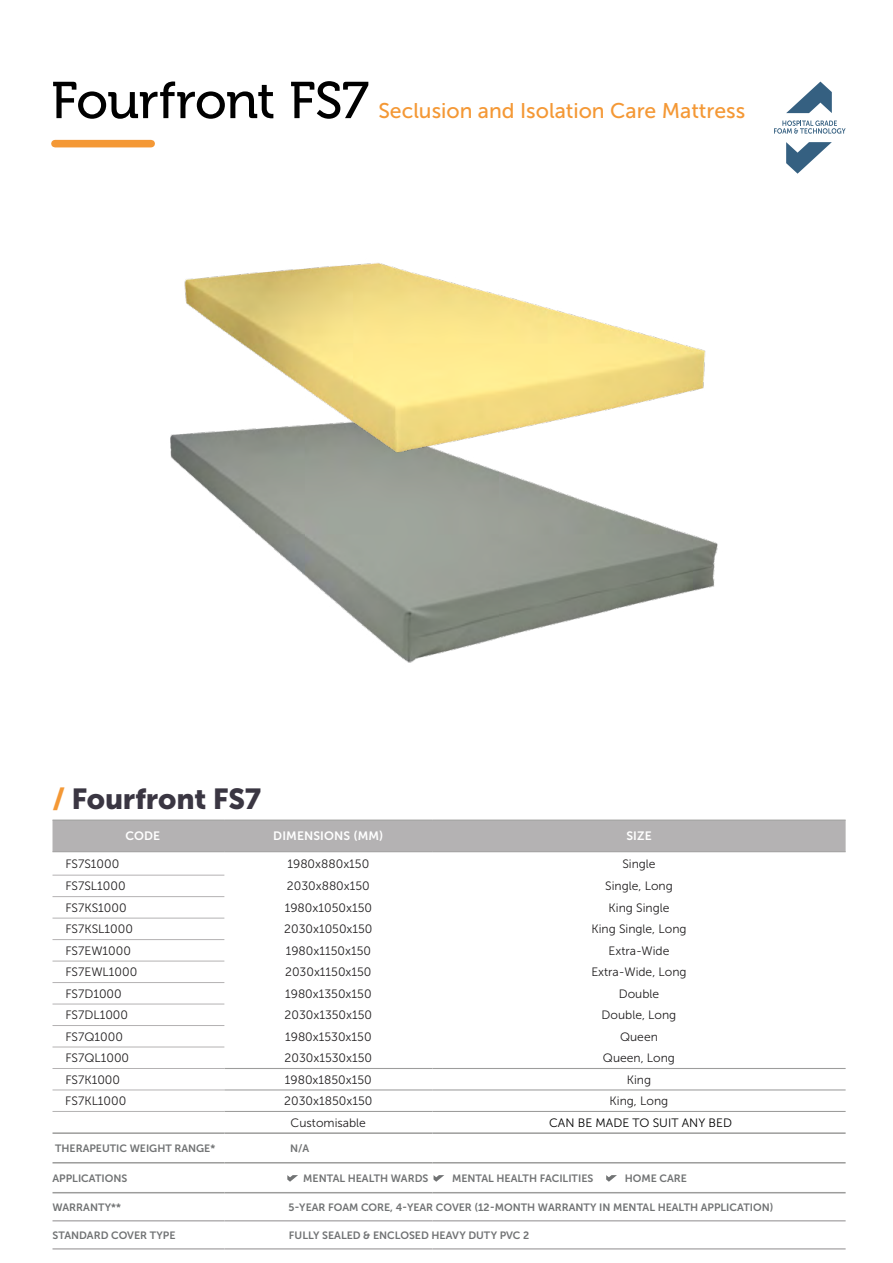
<style>
.page{position:relative;width:893px;height:1263px;background:#fff}
.page>*{position:absolute;margin:0;border:0;box-sizing:border-box;transform-origin:0 0}
.t1{font:51.6px "Museo 500";letter-spacing:-.015em;color:#000}
.t2{font:28.8px "Museo Sans 900";letter-spacing:-.01em;color:#3a3642}
.t3{font:21.15px "Museo Sans 500";color:#f49835}
.t4{font:12.15px "Museo Sans 300";color:#211f20}
.t5{font:12.15px "Museo Sans 700";letter-spacing:.01em;color:#fff}
.t6{font:12.15px "Museo Sans 300";color:#000}
.t7{font:10.65px "Museo Sans 700";color:#717374}
.s1{color:#f49835}
</style>
<div class="page">
<img style="left:253px;top:531px;width:465px;height:132px">
<div style="left:55px;top:140px;width:96px;height:7px;background:#f49835"></div>
<div style="left:53px;top:821px;width:793px;height:30px;background:#b4b2b3"></div>
<hr style="left:432px;top:1068px;width:414px;height:1px;background:#9d9d9c">
<hr style="left:432px;top:1089px;width:414px;height:1px;background:#9d9d9c">
<hr style="left:432px;top:1111px;width:414px;height:1px;background:#9d9d9c">
<hr style="left:224px;top:1068px;width:208px;height:1px;background:#9d9d9c">
<hr style="left:224px;top:1089px;width:208px;height:1px;background:#9d9d9c">
<hr style="left:224px;top:1111px;width:208px;height:1px;background:#9d9d9c">
<hr style="left:53px;top:820px;width:171px;height:1px;background:#9d9d9c">
<hr style="left:224px;top:820px;width:208px;height:1px;background:#9d9d9c">
<hr style="left:432px;top:820px;width:414px;height:1px;background:#9d9d9c">
<hr style="left:53px;top:851px;width:171px;height:1px;background:#9d9d9c">
<hr style="left:224px;top:851px;width:208px;height:1px;background:#9d9d9c">
<hr style="left:432px;top:851px;width:414px;height:1px;background:#9d9d9c">
<hr style="left:53px;top:1220px;width:171px;height:1px;background:#b4b2b3">
<hr style="left:224px;top:1220px;width:208px;height:1px;background:#b4b2b3">
<hr style="left:432px;top:1220px;width:414px;height:1px;background:#b4b2b3">
<hr style="left:53px;top:1248px;width:171px;height:1px;background:#b4b2b3">
<hr style="left:224px;top:1248px;width:208px;height:1px;background:#b4b2b3">
<hr style="left:432px;top:1248px;width:414px;height:1px;background:#b4b2b3">
<hr style="left:53px;top:1132px;width:171px;height:2px;background:#9d9d9c">
<hr style="left:224px;top:1132px;width:208px;height:2px;background:#9d9d9c">
<hr style="left:432px;top:1132px;width:414px;height:2px;background:#9d9d9c">
<hr style="left:53px;top:1162px;width:171px;height:1px;background:#9d9d9c">
<hr style="left:224px;top:1162px;width:208px;height:1px;background:#9d9d9c">
<hr style="left:432px;top:1162px;width:414px;height:1px;background:#9d9d9c">
<hr style="left:53px;top:1192px;width:171px;height:1px;background:#9d9d9c">
<hr style="left:224px;top:1192px;width:208px;height:1px;background:#9d9d9c">
<hr style="left:432px;top:1192px;width:414px;height:1px;background:#9d9d9c">
<hr style="left:53px;top:875px;width:171px;height:1px;background:#b4b2b3">
<hr style="left:53px;top:896px;width:171px;height:1px;background:#b4b2b3">
<hr style="left:53px;top:918px;width:171px;height:1px;background:#b4b2b3">
<hr style="left:53px;top:939px;width:171px;height:1px;background:#b4b2b3">
<hr style="left:53px;top:961px;width:171px;height:1px;background:#b4b2b3">
<hr style="left:53px;top:982px;width:171px;height:1px;background:#b4b2b3">
<hr style="left:53px;top:1004px;width:171px;height:1px;background:#b4b2b3">
<hr style="left:53px;top:1025px;width:171px;height:1px;background:#b4b2b3">
<hr style="left:53px;top:1047px;width:171px;height:1px;background:#b4b2b3">
<hr style="left:53px;top:1068px;width:171px;height:1px;background:#b4b2b3">
<hr style="left:53px;top:1090px;width:171px;height:1px;background:#b4b2b3">
<hr style="left:53px;top:1111px;width:171px;height:1px;background:#b4b2b3">
<svg style="left:287px;top:1175px;width:11px;height:7px"></svg>
<svg style="left:434px;top:1175px;width:10px;height:7px"></svg>
<svg style="left:606px;top:1175px;width:11px;height:7px"></svg>
<img style="left:170px;top:263px;width:536px;height:268px">
<svg style="left:774px;top:120px;width:72px;height:14px"></svg>
<svg style="left:786px;top:142px;width:46px;height:32px"></svg>
<svg style="left:786px;top:82px;width:46px;height:31px"></svg>
<h1 class="t1" style="left:51px;top:72px;width:319px">Fourfront FS7</h1>
<h3 class="t3" style="left:378px;top:99px;width:368px">Seclusion and Isolation Care Mattress</h3>
<h2 class="t2" style="left:53px;top:783px;width:210px"><span class="s1">/</span> Fourfront FS7</h2>
<p class="t5" style="left:125px;top:829px;width:36px">CODE</p>
<p class="t5" style="left:273px;top:829px;width:112px">DIMENSIONS (MM)</p>
<p class="t5" style="left:626px;top:829px;width:27px">SIZE</p>
<p class="t4" style="left:65px;top:857px;width:55px">FS7S1000</p>
<p class="t4" style="left:287px;top:857px;width:83px">1980x880x150</p>
<p class="t4" style="left:622px;top:857px;width:35px">Single</p>
<p class="t4" style="left:65px;top:880px;width:62px">FS7SL1000</p>
<p class="t4" style="left:287px;top:880px;width:84px">2030x880x150</p>
<p class="t4" style="left:605px;top:880px;width:69px">Single, Long</p>
<p class="t4" style="left:65px;top:901px;width:63px">FS7KS1000</p>
<p class="t4" style="left:285px;top:901px;width:89px">1980x1050x150</p>
<p class="t4" style="left:609px;top:901px;width:62px">King Single</p>
<p class="t4" style="left:65px;top:923px;width:69px">FS7KSL1000</p>
<p class="t4" style="left:284px;top:923px;width:90px">2030x1050x150</p>
<p class="t4" style="left:591px;top:923px;width:97px">King Single, Long</p>
<p class="t4" style="left:65px;top:944px;width:67px">FS7EW1000</p>
<p class="t4" style="left:286px;top:944px;width:87px">1980x1150x150</p>
<p class="t4" style="left:608px;top:944px;width:62px">Extra-Wide</p>
<p class="t4" style="left:65px;top:966px;width:73px">FS7EWL1000</p>
<p class="t4" style="left:285px;top:966px;width:88px">2030x1150x150</p>
<p class="t4" style="left:591px;top:966px;width:97px">Extra-Wide, Long</p>
<p class="t4" style="left:65px;top:987px;width:58px">FS7D1000</p>
<p class="t4" style="left:285px;top:987px;width:88px">1980x1350x150</p>
<p class="t4" style="left:619px;top:987px;width:42px">Double</p>
<p class="t4" style="left:65px;top:1008px;width:64px">FS7DL1000</p>
<p class="t4" style="left:285px;top:1008px;width:89px">2030x1350x150</p>
<p class="t4" style="left:602px;top:1008px;width:76px">Double, Long</p>
<p class="t4" style="left:65px;top:1030px;width:59px">FS7Q1000</p>
<p class="t4" style="left:285px;top:1030px;width:88px">1980x1530x150</p>
<p class="t4" style="left:620px;top:1030px;width:39px">Queen</p>
<p class="t4" style="left:65px;top:1051px;width:65px">FS7QL1000</p>
<p class="t4" style="left:285px;top:1051px;width:89px">2030x1530x150</p>
<p class="t4" style="left:603px;top:1051px;width:74px">Queen, Long</p>
<p class="t4" style="left:65px;top:1073px;width:56px">FS7K1000</p>
<p class="t4" style="left:285px;top:1073px;width:88px">1980x1850x150</p>
<p class="t4" style="left:627px;top:1073px;width:26px">King</p>
<p class="t4" style="left:65px;top:1094px;width:63px">FS7KL1000</p>
<p class="t4" style="left:284px;top:1094px;width:90px">2030x1850x150</p>
<p class="t4" style="left:610px;top:1094px;width:60px">King, Long</p>
<p class="t4" style="left:291px;top:1116px;width:77px">Customisable</p>
<p class="t6" style="left:549px;top:1116px;width:184px">CAN BE MADE TO SUIT ANY BED</p>
<p class="t7" style="left:55px;top:1142px;width:162px">THERAPEUTIC WEIGHT RANGE*</p>
<p class="t7" style="left:290px;top:1142px;width:21px">N/A</p>
<p class="t7" style="left:53px;top:1172px;width:76px">APPLICATIONS</p>
<p class="t7" style="left:303px;top:1172px;width:127px">MENTAL HEALTH WARDS</p>
<p class="t7" style="left:452px;top:1172px;width:143px">MENTAL HEALTH FACILITIES</p>
<p class="t7" style="left:625px;top:1172px;width:64px">HOME CARE</p>
<p class="t7" style="left:53px;top:1201px;width:70px">WARRANTY**</p>
<p class="t7" style="left:289px;top:1201px;width:486px">5-YEAR FOAM CORE, 4-YEAR COVER (12-MONTH WARRANTY IN MENTAL HEALTH APPLICATION)</p>
<p class="t7" style="left:53px;top:1229px;width:125px">STANDARD COVER TYPE</p>
<p class="t7" style="left:289px;top:1229px;width:242px">FULLY SEALED &amp; ENCLOSED HEAVY DUTY PVC 2</p>
</div>
